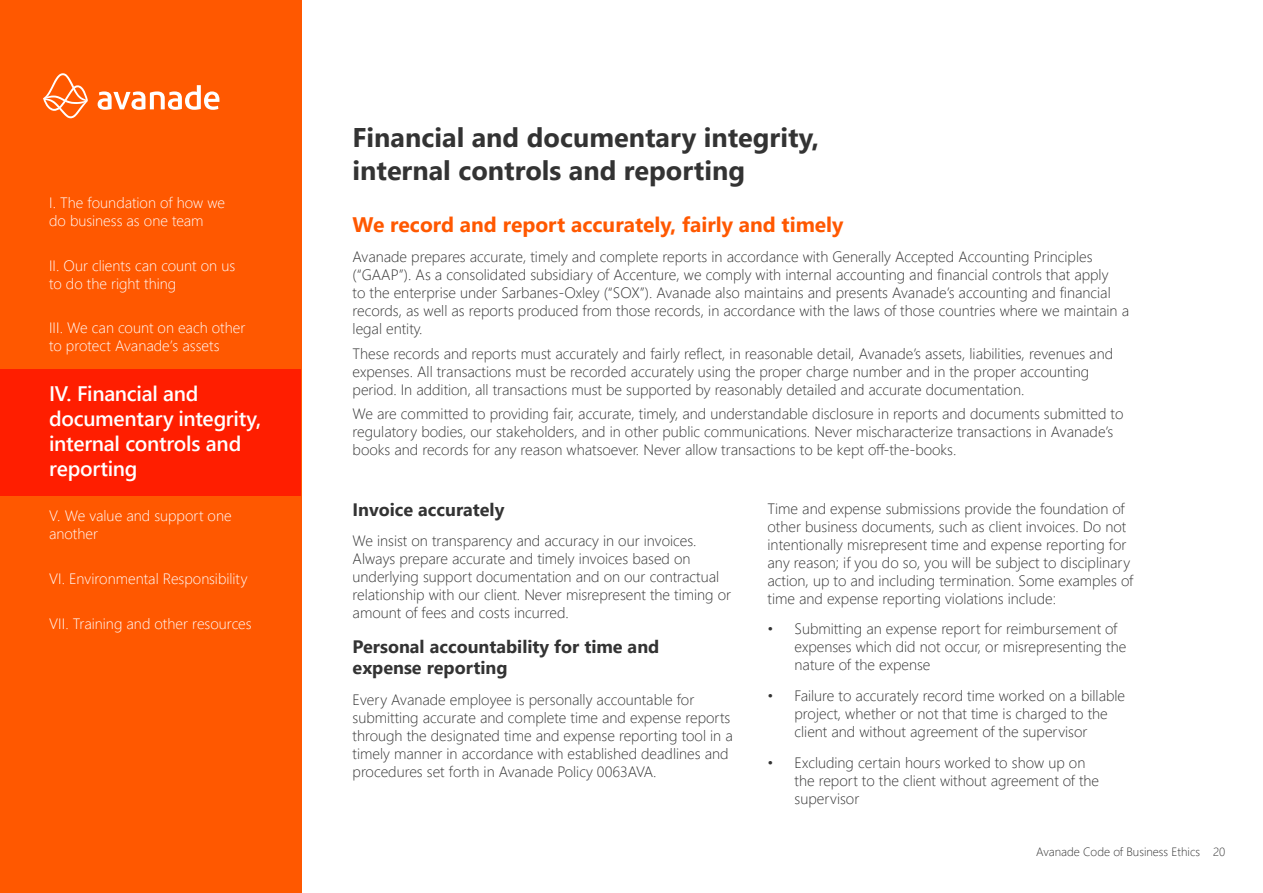
<style>
.page{position:relative;width:1263px;height:893px;background:#fff}
.page>*{position:absolute;margin:0;border:0;box-sizing:border-box;transform-origin:0 0}
.t1{font:700 27px/32.4px "Segoe UI";color:#333}
.t2{font:600 21px/25.2px "Segoe UI";letter-spacing:-.015em;color:#fff}
.t3{font:700 21px "Segoe UI";color:#ff5800}
.t4{font:700 18px/21.6px "Segoe UI";color:#333}
.t5{font:300 15px/18px "Segoe UI";color:#333}
.t6{font:300 15px/18px "Segoe UI";color:#fff}
.t7{font:300 12px "Segoe UI";color:#333}
</style>
<div class="page">
<div style="left:0;top:0;width:301px;height:893px;background:#ff5800"></div>
<svg style="left:98px;top:85px;width:121px;height:25px"></svg>
<svg style="left:43px;top:73px;width:45px;height:45px"></svg>
<div style="left:0;top:369px;width:301px;height:126px;background:#ff1e00"></div>
<p class="t6" style="left:49px;top:193px;width:178px">I. The foundation of how we do business as one team</p>
<p class="t6" style="left:49px;top:256px;width:188px">II. Our clients can count on us to do the right thing</p>
<p class="t6" style="left:49px;top:319px;width:198px">III. We can count on each other to protect Avanade’s assets</p>
<h2 class="t2" style="left:49px;top:379px;width:214px">IV. Financial and documentary integrity, internal controls and reporting</h2>
<p class="t6" style="left:49px;top:506px;width:184px">V. We value and support one another</p>
<p class="t6" style="left:49px;top:569px;width:200px">VI. Environmental Responsibility</p>
<p class="t6" style="left:49px;top:614px;width:204px">VII. Training and other resources</p>
<h1 class="t1" style="left:353px;top:119px;width:468px">Financial and documentary integrity, internal controls and reporting</h1>
<h2 class="t3" style="left:353px;top:204px;width:492px">We record and report accurately, fairly and timely</h2>
<p class="t5" style="left:353px;top:247px;width:778px">Avanade prepares accurate, timely and complete reports in accordance with Generally Accepted Accounting Principles (“GAAP”). As a consolidated subsidiary of Accenture, we comply with internal accounting and financial controls that apply<br>to the enterprise under Sarbanes-Oxley (“SOX”). Avanade also maintains and presents Avanade’s accounting and financial records, as well as reports produced from those records, in accordance with the laws of those countries where we maintain a legal entity.</p>
<p class="t5" style="left:353px;top:344px;width:762px">These records and reports must accurately and fairly reflect, in reasonable detail, Avanade’s assets, liabilities, revenues and expenses. All transactions must be recorded accurately using the proper charge number and in the proper accounting period. In addition, all transactions must be supported by reasonably detailed and accurate documentation.</p>
<p class="t5" style="left:353px;top:404px;width:772px">We are committed to providing fair, accurate, timely, and understandable disclosure in reports and documents submitted to regulatory bodies, our stakeholders, and in other public communications. Never mischaracterize transactions in Avanade’s books and records for any reason whatsoever. Never allow transactions to be kept off-the-books.</p>
<p class="t4" style="left:353px;top:497px;width:153px">Invoice accurately</p>
<p class="t5" style="left:353px;top:531px;width:380px">We insist on transparency and accuracy in our invoices.<br>Always prepare accurate and timely invoices based on underlying support documentation and on our contractual relationship with our client. Never misrepresent the timing or amount of fees and costs incurred.</p>
<p class="t4" style="left:353px;top:634px;width:308px">Personal accountability for time and expense reporting</p>
<p class="t5" style="left:353px;top:690px;width:382px">Every Avanade employee is personally accountable for submitting accurate and complete time and expense reports through the designated time and expense reporting tool in a timely manner in accordance with established deadlines and procedures set forth in Avanade Policy 0063AVA.</p>
<p class="t5" style="left:767px;top:499px;width:367px">Time and expense submissions provide the foundation of other business documents, such as client invoices. Do not intentionally misrepresent time and expense reporting for any reason; if you do so, you will be subject to disciplinary action, up to and including termination. Some examples of time and expense reporting violations include:</p>
<p class="t5" style="left:794px;top:619px;width:333px;text-indent:-27px">• Submitting an expense report for reimbursement of expenses which did not occur, or misrepresenting the nature of the expense</p>
<p class="t5" style="left:794px;top:686px;width:332px;text-indent:-27px">• Failure to accurately record time worked on a billable project, whether or not that time is charged to the client and without agreement of the supervisor</p>
<p class="t5" style="left:794px;top:753px;width:306px;text-indent:-27px">• Excluding certain hours worked to show up on the report to the client without agreement of the supervisor</p>
<p class="t7" style="left:1036px;top:842px;width:191px">Avanade Code of Business Ethics 20</p>
</div>
